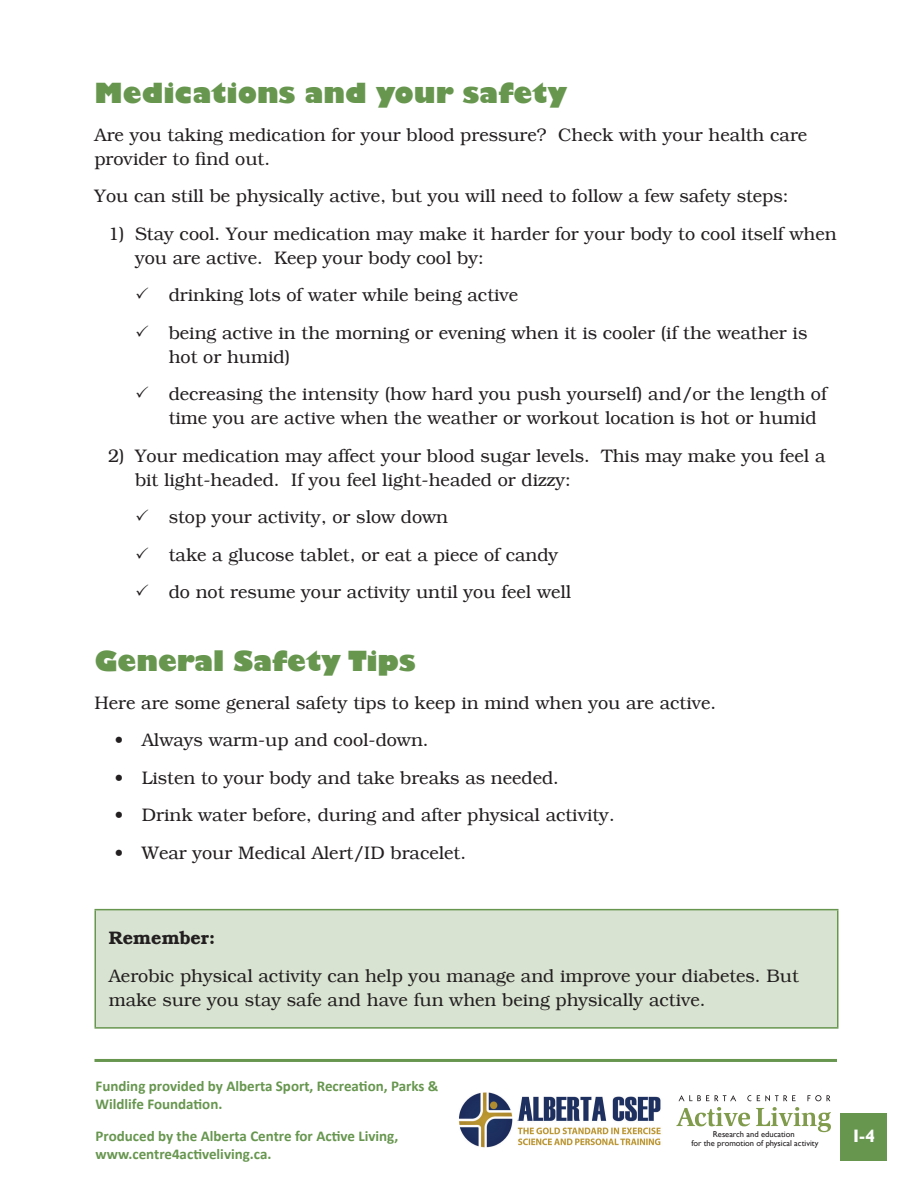
<style>
.page{position:relative;width:918px;height:1188px;background:#fff}
.page>*{position:absolute;margin:0;border:0;box-sizing:border-box;transform-origin:0 0}
.Heading_green{font:800 27px "Gill Sans";color:#67964f}
.Body_Text{font:300 18px/24px "Bookman";color:#231f20}
.Body_Text-2{font:600 18px "Bookman";color:#231f20}
.t1{font:700 18px "Gill Sans";color:#fff}
.Funding_by{font:700 15px/18px "Calibri";color:#67964f}
.t2{font:8.55px/8.7px "Gill Sans";color:#231f20;text-align:center}
</style>
<div class="page">
<div style="left:840px;top:1113px;width:47px;height:48px;background:#67964f"></div>
<div style="left:95px;top:910px;width:743px;height:118px;background:#d8e3d1"></div>
<hr style="left:94px;top:909px;width:744px;height:1px;background:#67964f">
<hr style="left:94px;top:910px;width:2px;height:117px;background:#67964f">
<hr style="left:837px;top:910px;width:1px;height:117px;background:#67964f">
<hr style="left:94px;top:1027px;width:744px;height:2px;background:#67964f">
<hr style="left:94px;top:1059px;width:743px;height:3px;background:#67964f">
<img style="left:459px;top:1093px;width:202px;height:55px">
<svg style="left:679px;top:1095px;width:57px;height:6px"></svg>
<svg style="left:747px;top:1095px;width:4px;height:6px"></svg>
<svg style="left:757px;top:1095px;width:39px;height:6px"></svg>
<svg style="left:807px;top:1095px;width:14px;height:6px"></svg>
<svg style="left:827px;top:1095px;width:3px;height:6px"></svg>
<svg style="left:676px;top:1107px;width:155px;height:25px"></svg>
<p class="Heading_green" style="left:94px;top:76px;width:474px">Medications and your safety</p>
<p class="Body_Text" style="left:94px;top:123px;width:714px">Are you taking medication for your blood pressure? Check with your health care provider to find out.</p>
<p class="Body_Text" style="left:94px;top:184px;width:696px">You can still be physically active, but you will need to follow a few safety steps:</p>
<p class="Body_Text" style="left:135px;top:222px;width:703px;text-indent:-27px">1) Stay cool. Your medication may make it harder for your body to cool itself when you are active. Keep your body cool by:</p>
<p class="Body_Text" style="left:135px;top:283px;width:385px">✓ drinking lots of water while being active</p>
<p class="Body_Text" style="left:169px;top:321px;width:640px;text-indent:-34px">✓ being active in the morning or evening when it is cooler (if the weather is hot or humid)</p>
<p class="Body_Text" style="left:169px;top:382px;width:660px;text-indent:-34px">✓ decreasing the intensity (how hard you push yourself) and/or the length of time you are active when the weather or workout location is hot or humid</p>
<p class="Body_Text" style="left:135px;top:444px;width:692px;text-indent:-27px">2) Your medication may affect your blood sugar levels. This may make you feel a bit light-headed. If you feel light-headed or dizzy:</p>
<p class="Body_Text" style="left:135px;top:505px;width:315px">✓ stop your activity, or slow down</p>
<p class="Body_Text" style="left:135px;top:543px;width:425px">✓ take a glucose tablet, or eat a piece of candy</p>
<p class="Body_Text" style="left:135px;top:580px;width:438px">✓ do not resume your activity until you feel well</p>
<p class="Heading_green" style="left:94px;top:644px;width:323px">General Safety Tips</p>
<p class="Body_Text" style="left:94px;top:691px;width:623px">Here are some general safety tips to keep in mind when you are active.</p>
<p class="Body_Text" style="left:115px;top:728px;width:315px">• Always warm-up and cool-down.</p>
<p class="Body_Text" style="left:115px;top:766px;width:446px">• Listen to your body and take breaks as needed.</p>
<p class="Body_Text" style="left:115px;top:803px;width:502px">• Drink water before, during and after physical activity.</p>
<p class="Body_Text" style="left:115px;top:841px;width:353px">• Wear your Medical Alert/ID bracelet.</p>
<p class="Body_Text-2" style="left:109px;top:928px;width:108px">Remember:</p>
<p class="Body_Text" style="left:109px;top:964px;width:692px">Aerobic physical activity can help you manage and improve your diabetes. But make sure you stay safe and have fun when being physically active.</p>
<p class="Funding_by" style="left:96px;top:1077px;width:344px">Funding provided by Alberta Sport, Recreation, Parks &amp;<br>Wildlife Foundation.</p>
<p class="Funding_by" style="left:96px;top:1127px;width:304px">Produced by the Alberta Centre for Active Living, www.centre4activeliving.ca.</p>
<p class="t2" style="left:691px;top:1130px;width:129px">Research and education<br>for the promotion of physical activity</p>
<p class="t1" style="left:853px;top:1125px;width:23px">I-4</p>
</div>
